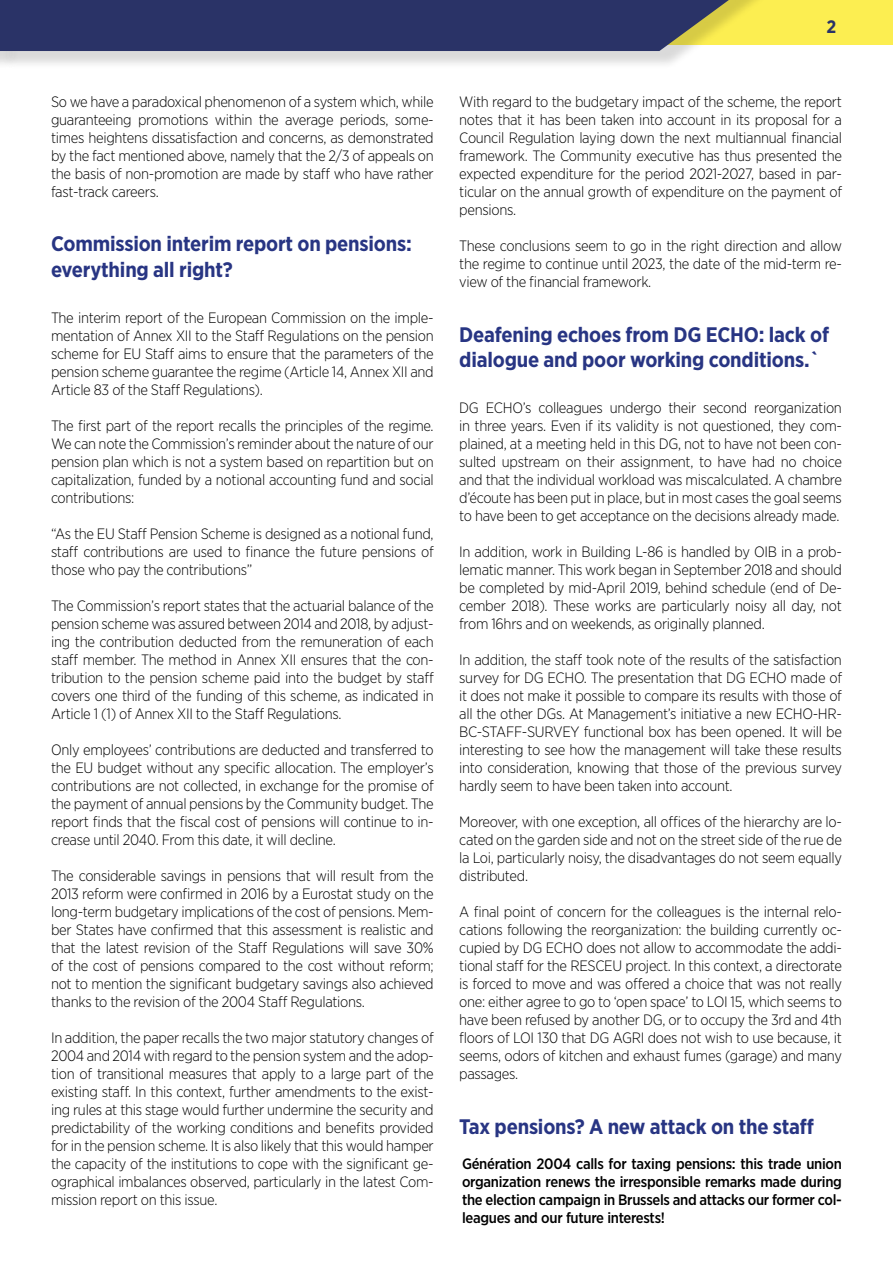
<style>
.page{position:relative;width:893px;height:1263px;background:#fff}
.page>*{position:absolute;margin:0;border:0;box-sizing:border-box;transform-origin:0 0}
.t1{font:700 21px/25.2px "Gotham Narrow";letter-spacing:-.01em;color:#283583}
.t2{font:700 18px "Gotham Narrow";color:#2a3367}
.t3{font:300 15px/18px "Gotham Narrow";letter-spacing:-.02em;color:#000;text-align:justify}
.t4{font:500 15px/18px "Gotham Narrow";letter-spacing:-.02em;color:#000;text-align:justify}
</style>
<div class="page">
<div style="left:0;top:0;width:893px;height:44px;background:#fcee51"></div>
<div style="left:0;top:0;width:19px;height:70px;background:#000;opacity:.15"></div>
<div style="left:2px;top:0;width:773px;height:70px;background:#000;opacity:.15"></div>
<svg style="left:0;top:0;width:758px;height:51px;background:#3a4167"></svg>
<p class="t3" style="left:51px;top:92px;width:384px">So we have a paradoxical phenomenon of a system which, while guaranteeing promotions within the average periods, some&shy;times heightens dissatisfaction and concerns, as demonstrated by the fact mentioned above, namely that the 2/3 of appeals on the basis of non-promotion are made by staff who have rather fast-track careers.</p>
<h1 class="t1" style="left:51px;top:231px;width:362px">Commission interim report on pensions: everything all right?</h1>
<p class="t3" style="left:51px;top:308px;width:384px">The interim report of the European Commission on the imple&shy;mentation of Annex XII to the Staff Regulations on the pension scheme for EU Staff aims to ensure that the parameters of the pension scheme guarantee the regime (Article 14, Annex XII and Article 83 of the Staff Regulations).</p>
<p class="t3" style="left:51px;top:416px;width:384px">The first part of the report recalls the principles of the regime.<br>We can note the Commission’s reminder about the nature of our pension plan which is not a system based on repartition but on capitalization, funded by a notional accounting fund and social contributions:</p>
<p class="t3" style="left:51px;top:524px;width:384px">“As the EU Staff Pension Scheme is designed as a notional fund, staff contributions are used to finance the future pensions of those who pay the contributions”</p>
<p class="t3" style="left:51px;top:596px;width:384px">The Commission’s report states that the actuarial balance of the pension scheme was assured between 2014 and 2018, by adjust&shy;ing the contribution deducted from the remuneration of each staff member. The method in Annex XII ensures that the con&shy;tribution to the pension scheme paid into the budget by staff covers one third of the funding of this scheme, as indicated in Article 1 (1) of Annex XII to the Staff Regulations.</p>
<p class="t3" style="left:51px;top:740px;width:384px">Only employees’ contributions are deducted and transferred to the EU budget without any specific allocation. The employer’s contributions are not collected, in exchange for the promise of the payment of annual pensions by the Community budget. The report finds that the fiscal cost of pensions will continue to in&shy;crease until 2040. From this date, it will decline.</p>
<p class="t3" style="left:51px;top:866px;width:384px">The considerable savings in pensions that will result from the 2013 reform were confirmed in 2016 by a Eurostat study on the long-term budgetary implications of the cost of pensions. Mem&shy;ber States have confirmed that this assessment is realistic and that the latest revision of the Staff Regulations will save 30% of the cost of pensions compared to the cost without reform; not to mention the significant budgetary savings also achieved thanks to the revision of the 2004 Staff Regulations.</p>
<p class="t3" style="left:51px;top:1028px;width:384px">In addition, the paper recalls the two major statutory changes of 2004 and 2014 with regard to the pension system and the adop&shy;tion of transitional measures that apply to a large part of the existing staff. In this context, further amendments to the exist&shy;ing rules at this stage would further undermine the security and predictability of the working conditions and benefits provided for in the pension scheme. It is also likely that this would hamper the capacity of the institutions to cope with the significant ge&shy;ographical imbalances observed, particularly in the latest Com&shy;mission report on this issue.</p>
<p class="t2" style="left:827px;top:15px;width:11px">2</p>
<p class="t3" style="left:459px;top:92px;width:384px">With regard to the budgetary impact of the scheme, the report notes that it has been taken into account in its proposal for a Council Regulation laying down the next multiannual financial framework. The Community executive has thus presented the expected expenditure for the period 2021-2027, based in par&shy;ticular on the annual growth of expenditure on the payment of pensions.</p>
<p class="t3" style="left:459px;top:236px;width:384px">These conclusions seem to go in the right direction and allow the regime to continue until 2023, the date of the mid-term re&shy;view of the financial framework.</p>
<h1 class="t1" style="left:459px;top:321px;width:371px">Deafening echoes from DG ECHO: lack of dialogue and poor working conditions.`</h1>
<p class="t3" style="left:459px;top:398px;width:384px">DG ECHO’s colleagues undergo their second reorganization in three years. Even if its validity is not questioned, they com&shy;plained, at a meeting held in this DG, not to have not been con&shy;sulted upstream on their assignment, to have had no choice and that the individual workload was miscalculated. A chambre d’écoute has been put in place, but in most cases the goal seems to have been to get acceptance on the decisions already made.</p>
<p class="t3" style="left:459px;top:542px;width:384px">In addition, work in Building L-86 is handled by OIB in a prob&shy;lematic manner. This work began in September 2018 and should be completed by mid-April 2019, behind schedule (end of De&shy;cember 2018). These works are particularly noisy all day, not from 16hrs and on weekends, as originally planned.</p>
<p class="t3" style="left:459px;top:650px;width:384px">In addition, the staff took note of the results of the satisfaction survey for DG ECHO. The presentation that DG ECHO made of it does not make it possible to compare its results with those of all the other DGs. At Management’s initiative a new ECHO-HR-BC-STAFF-SURVEY functional box has been opened. It will be interesting to see how the management will take these results into consideration, knowing that those of the previous survey hardly seem to have been taken into account.</p>
<p class="t3" style="left:459px;top:812px;width:384px">Moreover, with one exception, all offices of the hierarchy are lo&shy;cated on the garden side and not on the street side of the rue de la Loi, particularly noisy, the disadvantages do not seem equally distributed.</p>
<p class="t3" style="left:459px;top:902px;width:384px">A final point of concern for the colleagues is the internal relo&shy;cations following the reorganization: the building currently oc&shy;cupied by DG ECHO does not allow to accommodate the addi&shy;tional staff for the RESCEU project. In this context, a directorate is forced to move and was offered a choice that was not really one: either agree to go to ‘open space’ to LOI 15, which seems to have been refused by another DG, or to occupy the 3rd and 4th floors of LOI 130 that DG AGRI does not wish to use because, it seems, odors of kitchen and exhaust fumes (garage) and many passages.</p>
<h1 class="t1" style="left:459px;top:1113px;width:356px">Tax pensions? A new attack on the staff</h1>
<p class="t4" style="left:462px;top:1154px;width:381px">Génération 2004 calls for taxing pensions: this trade union organization renews the irresponsible remarks made during the election campaign in Brussels and attacks our former col&shy;leagues and our future interests!</p>
</div>
